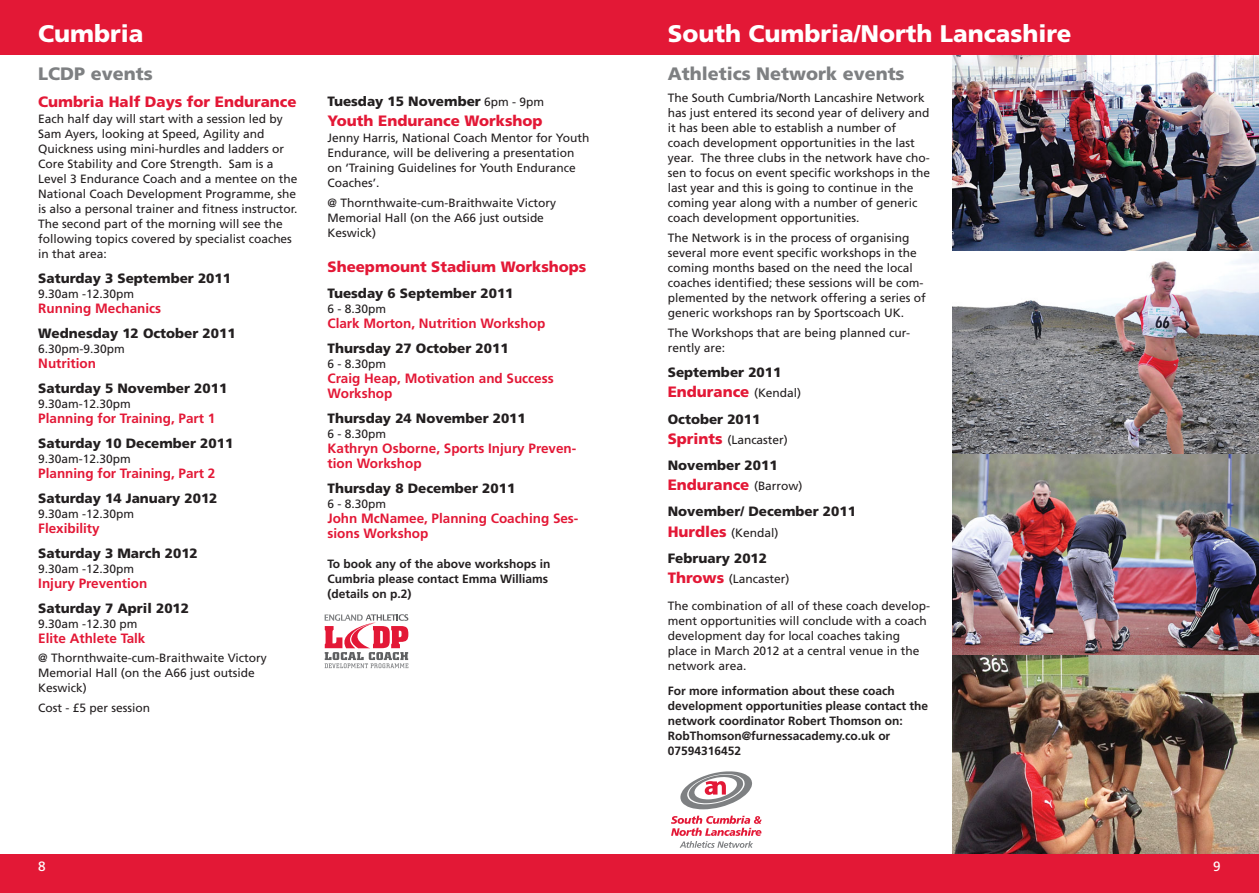
<style>
.page{position:relative;width:1259px;height:893px;background:#fff}
.page>*{position:absolute;margin:0;border:0;box-sizing:border-box;transform-origin:0 0}
.t1{font:900 24px "Frutiger";color:#fff}
.t2{font:900 18px "Frutiger";color:#7e8082}
.t3{font:900 15px "Frutiger";color:#e31836}
.t4{font:900 13.5px "Frutiger";color:#231f20}
.t5{font:700 13.5px/15px "Frutiger";color:#e31836}
.t6{font:13.5px "Frutiger";color:#fff}
.t7{font:12px/15px "Frutiger";color:#231f20}
.t8{font:700 12px/15px "Frutiger";color:#231f20}
.s1{font-weight:400;font-size:12px}
.s2{font-weight:400;font-size:12px;color:#231f20}
.s3{font-weight:900;font-size:15px;color:#e31836}
</style>
<div class="page">
<img style="left:952px;top:54px;width:307px;height:198px">
<img style="left:952px;top:252px;width:307px;height:202px">
<img style="left:952px;top:454px;width:307px;height:201px">
<img style="left:952px;top:655px;width:307px;height:200px">
<div style="left:0;top:0;width:1259px;height:54px;background:#e31836"></div>
<div style="left:0;top:855px;width:1259px;height:38px;background:#e31836"></div>
<svg style="left:680px;top:771px;width:72px;height:38px"></svg>
<svg style="left:671px;top:816px;width:90px;height:32px"></svg>
<svg style="left:325px;top:614px;width:83px;height:54px"></svg>
<h1 class="t1" style="left:38px;top:24px;width:107px">Cumbria</h1>
<h1 class="t1" style="left:668px;top:24px;width:405px">South Cumbria/North Lancashire</h1>
<h2 class="t2" style="left:38px;top:67px;width:116px">LCDP events</h2>
<p class="t3" style="left:38px;top:96px;width:260px">Cumbria Half Days for Endurance</p>
<p class="t7" style="left:38px;top:112px;width:261px">Each half day will start with a session led by Sam Ayers, looking at Speed, Agility and Quickness using mini-hurdles and ladders or Core Stability and Core Strength. Sam is a Level 3 Endurance Coach and a mentee on the National Coach Development Programme, she is also a personal trainer and fitness instructor.<br>The second part of the morning will see the following topics covered by specialist coaches in that area:</p>
<p class="t4" style="left:38px;top:273px;width:194px">Saturday 3 September 2011</p>
<p class="t7" style="left:38px;top:287px;width:97px">9.30am -12.30pm</p>
<p class="t5" style="left:38px;top:302px;width:124px">Running Mechanics</p>
<p class="t4" style="left:38px;top:328px;width:199px">Wednesday 12 October 2011</p>
<p class="t7" style="left:38px;top:342px;width:88px">6.30pm-9.30pm</p>
<p class="t5" style="left:38px;top:357px;width:59px">Nutrition</p>
<p class="t4" style="left:38px;top:383px;width:191px">Saturday 5 November 2011</p>
<p class="t7" style="left:38px;top:397px;width:94px">9.30am-12.30pm</p>
<p class="t5" style="left:38px;top:412px;width:179px">Planning for Training, Part 1</p>
<p class="t4" style="left:38px;top:438px;width:196px">Saturday 10 December 2011</p>
<p class="t7" style="left:38px;top:452px;width:94px">9.30am-12.30pm</p>
<p class="t5" style="left:38px;top:467px;width:179px">Planning for Training, Part 2</p>
<p class="t4" style="left:38px;top:493px;width:181px">Saturday 14 January 2012</p>
<p class="t7" style="left:38px;top:507px;width:97px">9.30am -12.30pm</p>
<p class="t5" style="left:38px;top:522px;width:63px">Flexibility</p>
<p class="t4" style="left:38px;top:548px;width:161px">Saturday 3 March 2012</p>
<p class="t7" style="left:38px;top:562px;width:97px">9.30am -12.30pm</p>
<p class="t5" style="left:38px;top:577px;width:111px">Injury Prevention</p>
<p class="t4" style="left:38px;top:603px;width:152px">Saturday 7 April 2012</p>
<p class="t7" style="left:38px;top:617px;width:101px">9.30am -12.30 pm</p>
<p class="t5" style="left:38px;top:632px;width:109px">Elite Athlete Talk</p>
<p class="t7" style="left:38px;top:652px;width:230px">@ Thornthwaite-cum-Braithwaite Victory<br>Memorial Hall (on the A66 just outside<br>Keswick)</p>
<p class="t7" style="left:38px;top:701px;width:113px">Cost - £5 per session</p>
<p class="t4" style="left:327px;top:96px;width:218px">Tuesday 15 November <span class="s1">6pm - 9pm</span></p>
<p class="t3" style="left:327px;top:115px;width:216px">Youth Endurance Workshop</p>
<p class="t7" style="left:327px;top:132px;width:263px">Jenny Harris, National Coach Mentor for Youth Endurance, will be delivering a presentation on ‘Training Guidelines for Youth Endurance Coaches’.</p>
<p class="t7" style="left:327px;top:196px;width:230px">@ Thornthwaite-cum-Braithwaite Victory<br>Memorial Hall (on the A66 just outside<br>Keswick)</p>
<p class="t3" style="left:327px;top:260px;width:260px">Sheepmount Stadium Workshops</p>
<p class="t4" style="left:327px;top:288px;width:187px">Tuesday 6 September 2011</p>
<p class="t7" style="left:327px;top:302px;width:60px">6 - 8.30pm</p>
<p class="t5" style="left:327px;top:317px;width:219px">Clark Morton, Nutrition Workshop</p>
<p class="t4" style="left:327px;top:343px;width:183px">Thursday 27 October 2011</p>
<p class="t7" style="left:327px;top:357px;width:60px">6 - 8.30pm</p>
<p class="t5" style="left:327px;top:372px;width:228px">Craig Heap, Motivation and Success<br>Workshop</p>
<p class="t4" style="left:327px;top:413px;width:200px">Thursday 24 November 2011</p>
<p class="t7" style="left:327px;top:427px;width:60px">6 - 8.30pm</p>
<p class="t5" style="left:327px;top:442px;width:250px">Kathryn Osborne, Sports Injury Preven&shy;tion Workshop</p>
<p class="t4" style="left:327px;top:483px;width:189px">Thursday 8 December 2011</p>
<p class="t7" style="left:327px;top:497px;width:60px">6 - 8.30pm</p>
<p class="t5" style="left:327px;top:512px;width:252px">John McNamee, Planning Coaching Ses&shy;sions Workshop</p>
<p class="t8" style="left:327px;top:557px;width:225px">To book any of the above workshops in<br>Cumbria please contact Emma Williams (details on p.2)</p>
<h2 class="t2" style="left:668px;top:67px;width:238px">Athletics Network events</h2>
<p class="t7" style="left:668px;top:91px;width:264px">The South Cumbria/North Lancashire Network has just entered its second year of delivery and it has been able to establish a number of coach development opportunities in the last year. The three clubs in the network have cho&shy;sen to focus on event specific workshops in the last year and this is going to continue in the coming year along with a number of generic coach development opportunities.</p>
<p class="t7" style="left:668px;top:231px;width:260px">The Network is in the process of organising several more event specific workshops in the coming months based on the need the local coaches identified; these sessions will be com&shy;plemented by the network offering a series of generic workshops ran by Sportscoach UK.</p>
<p class="t7" style="left:668px;top:326px;width:244px">The Workshops that are being planned cur&shy;rently are:</p>
<p class="t4" style="left:668px;top:367px;width:115px">September 2011</p>
<p class="t3" style="left:668px;top:386px;width:135px">Endurance <span class="s2">(Kendal)</span></p>
<p class="t4" style="left:668px;top:413px;width:94px">October 2011</p>
<p class="t7" style="left:668px;top:433px;width:122px"><span class="s3">Sprints</span> (Lancaster)</p>
<p class="t4" style="left:668px;top:460px;width:111px">November 2011</p>
<p class="t3" style="left:668px;top:479px;width:136px">Endurance <span class="s2">(Barrow)</span></p>
<p class="t4" style="left:668px;top:506px;width:190px">November/ December 2011</p>
<p class="t7" style="left:668px;top:526px;width:112px"><span class="s3">Hurdles</span> (Kendal)</p>
<p class="t4" style="left:668px;top:553px;width:101px">February 2012</p>
<p class="t7" style="left:668px;top:572px;width:123px"><span class="s3">Throws</span> (Lancaster)</p>
<p class="t7" style="left:668px;top:599px;width:264px">The combination of all of these coach develop&shy;ment opportunities will conclude with a coach development day for local coaches taking place in March 2012 at a central venue in the network area.</p>
<p class="t8" style="left:668px;top:684px;width:262px">For more information about these coach development opportunities please contact the network coordinator Robert Thomson on:<br>RobThomson@furnessacademy.co.uk or 07594316452</p>
<p class="t6" style="left:38px;top:861px;width:9px">8</p>
<p class="t6" style="left:1213px;top:861px;width:9px">9</p>
</div>
